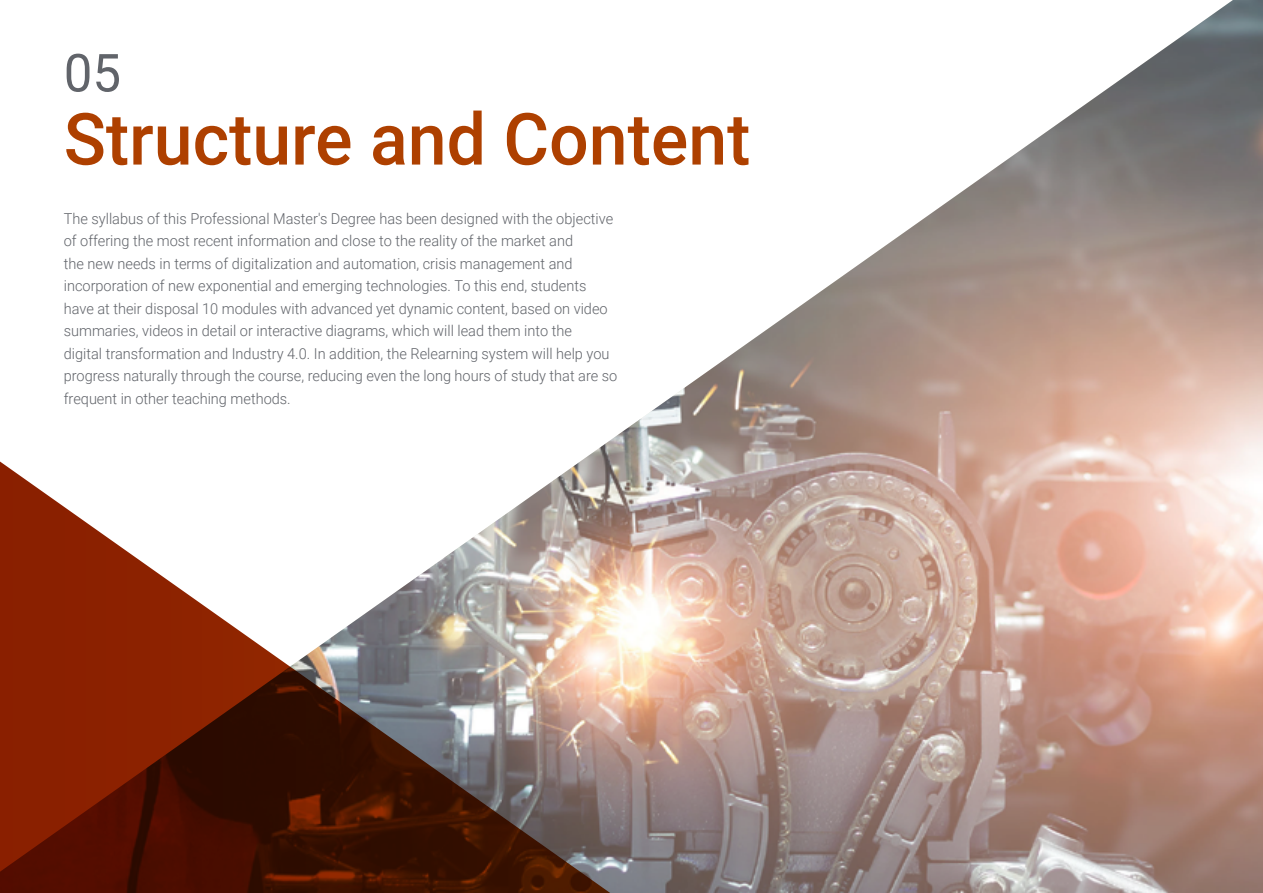
<style>
.page{position:relative;width:1263px;height:893px;background:#fff}
.page>*{position:absolute;margin:0;border:0;box-sizing:border-box;transform-origin:0 0}
.t1{font:500 72px "Roboto";color:#ae4000}
.t2{font:52.5px "Roboto";color:#61646a}
.t3{font:300 15px/22.5px "Roboto";color:#61646a}
</style>
<div class="page">
<img style="left:602px;top:0;width:661px;height:893px">
<svg style="left:0;top:446px;width:640px;height:447px"></svg>
<h2 class="t2" style="left:64px;top:36px;width:59px">05</h2>
<h1 class="t1" style="left:64px;top:89px;width:688px">Structure and Content</h1>
<p class="t3" style="left:64px;top:207px;width:555px">The syllabus of this Professional Master's Degree has been designed with the objective of offering the most recent information and close to the reality of the market and<br>the new needs in terms of digitalization and automation, crisis management and incorporation of new exponential and emerging technologies. To this end, students have at their disposal 10 modules with advanced yet dynamic content, based on video summaries, videos in detail or interactive diagrams, which will lead them into the<br>digital transformation and Industry 4.0. In addition, the Relearning system will help you progress naturally through the course, reducing even the long hours of study that are so frequent in other teaching methods.</p>
</div>
